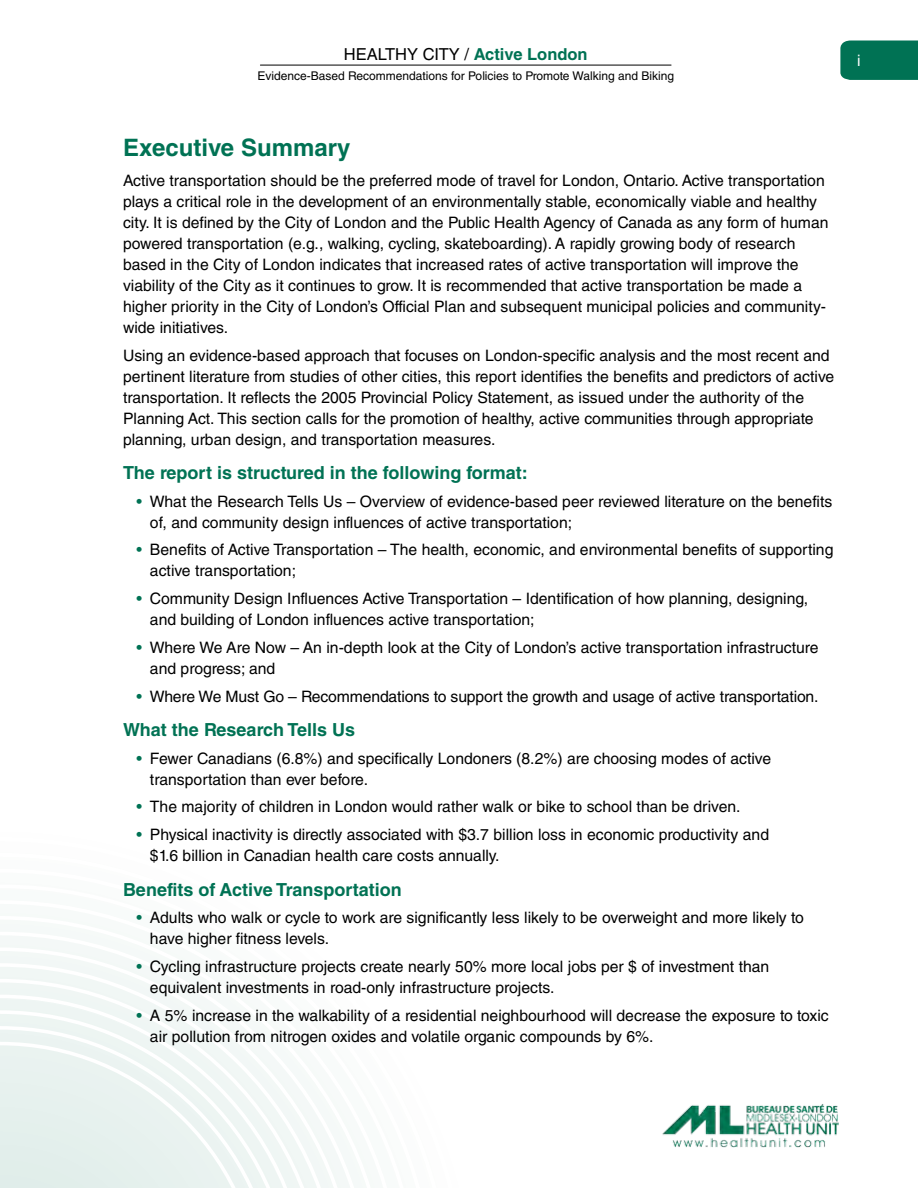
<style>
.page{position:relative;width:918px;height:1188px;background:#fff}
.page>*{position:absolute;margin:0;border:0;box-sizing:border-box;transform-origin:0 0}
.t1{font:700 24px "Helvetica LT Std";color:#007254}
.Sub-Header{font:700 18px "Helvetica LT Std";color:#007254}
.t2{font:16.5px "Helvetica LT Std";color:#000}
.Body_Copy{font:15.75px/21px "Helvetica LT Std";color:#000}
.Body_Copy-2{font:15.75px "Helvetica LT Std";color:#fff}
.t3{font:12px "Helvetica LT Std";color:#000}
.s1{font-weight:700;color:#007254}
.s2{color:#007254}
</style>
<div class="page">
<svg style="left:0;top:936px;width:350px;height:252px;fill:#f2f7f6"></svg>
<div style="left:840px;top:40px;width:78px;height:40px;background:#007254"></div>
<img style="left:662px;top:1104px;width:176px;height:44px">
<hr style="left:260px;top:65px;width:411px;height:1px;background:#000">
<p class="t2" style="left:344px;top:44px;width:245px">HEALTHY CITY / <span class="s1">Active London</span></p>
<p class="t3" style="left:257px;top:69px;width:418px">Evidence‐Based Recommendations for Policies to Promote Walking and Biking</p>
<p class="t1" style="left:123px;top:133px;width:229px">Executive Summary</p>
<p class="Body_Copy" style="left:123px;top:170px;width:707px">Active transportation should be the preferred mode of travel for London, Ontario. Active transportation plays a critical role in the development of an environmentally stable, economically viable and healthy city. It is defined by the City of London and the Public Health Agency of Canada as any form of human powered transportation (e.g., walking, cycling, skateboarding). A rapidly growing body of research based in the City of London indicates that increased rates of active transportation will improve the viability of the City as it continues to grow. It is recommended that active transportation be made a higher priority in the City of London’s Official Plan and subsequent municipal policies and community‐ wide initiatives.</p>
<p class="Body_Copy" style="left:123px;top:345px;width:713px">Using an evidence‐based approach that focuses on London‐specific analysis and the most recent and pertinent literature from studies of other cities, this report identifies the benefits and predictors of active transportation. It reflects the 2005 Provincial Policy Statement, as issued under the authority of the Planning Act. This section calls for the promotion of healthy, active communities through appropriate planning, urban design, and transportation measures.</p>
<p class="Sub-Header" style="left:123px;top:462px;width:406px">The report is structured in the following format:</p>
<p class="Body_Copy" style="left:150px;top:491px;width:684px;text-indent:-13px"><span class="s2">•</span> What the Research Tells Us – Overview of evidence‐based peer reviewed literature on the benefits of, and community design influences of active transportation;</p>
<p class="Body_Copy" style="left:150px;top:539px;width:685px;text-indent:-13px"><span class="s2">•</span> Benefits of Active Transportation – The health, economic, and environmental benefits of supporting active transportation;</p>
<p class="Body_Copy" style="left:150px;top:588px;width:660px;text-indent:-13px"><span class="s2">•</span> Community Design Influences Active Transportation – Identification of how planning, designing, and building of London influences active transportation;</p>
<p class="Body_Copy" style="left:150px;top:637px;width:670px;text-indent:-13px"><span class="s2">•</span> Where We Are Now – An in‐depth look at the City of London’s active transportation infrastructure and progress; and</p>
<p class="Body_Copy" style="left:136px;top:686px;width:684px"><span class="s2">•</span> Where We Must Go – Recommendations to support the growth and usage of active transportation.</p>
<p class="Sub-Header" style="left:123px;top:719px;width:234px">What the Research Tells Us</p>
<p class="Body_Copy" style="left:150px;top:748px;width:623px;text-indent:-13px"><span class="s2">•</span> Fewer Canadians (6.8%) and specifically Londoners (8.2%) are choosing modes of active transportation than ever before.</p>
<p class="Body_Copy" style="left:136px;top:796px;width:606px"><span class="s2">•</span> The majority of children in London would rather walk or bike to school than be driven.</p>
<p class="Body_Copy" style="left:150px;top:824px;width:621px;text-indent:-13px"><span class="s2">•</span> Physical inactivity is directly associated with $3.7 billion loss in economic productivity and $1.6 billion in Canadian health care costs annually.</p>
<p class="Sub-Header" style="left:123px;top:878px;width:280px">Benefits of Active Transportation</p>
<p class="Body_Copy" style="left:150px;top:907px;width:655px;text-indent:-13px"><span class="s2">•</span> Adults who walk or cycle to work are significantly less likely to be overweight and more likely to have higher fitness levels.</p>
<p class="Body_Copy" style="left:150px;top:956px;width:621px;text-indent:-13px"><span class="s2">•</span> Cycling infrastructure projects create nearly 50% more local jobs per $ of investment than equivalent investments in road‐only infrastructure projects.</p>
<p class="Body_Copy" style="left:150px;top:1005px;width:680px;text-indent:-13px"><span class="s2">•</span> A 5% increase in the walkability of a residential neighbourhood will decrease the exposure to toxic air pollution from nitrogen oxides and volatile organic compounds by 6%.</p>
<p class="Body_Copy-2" style="left:857px;top:51px;width:5px">i</p>
</div>
